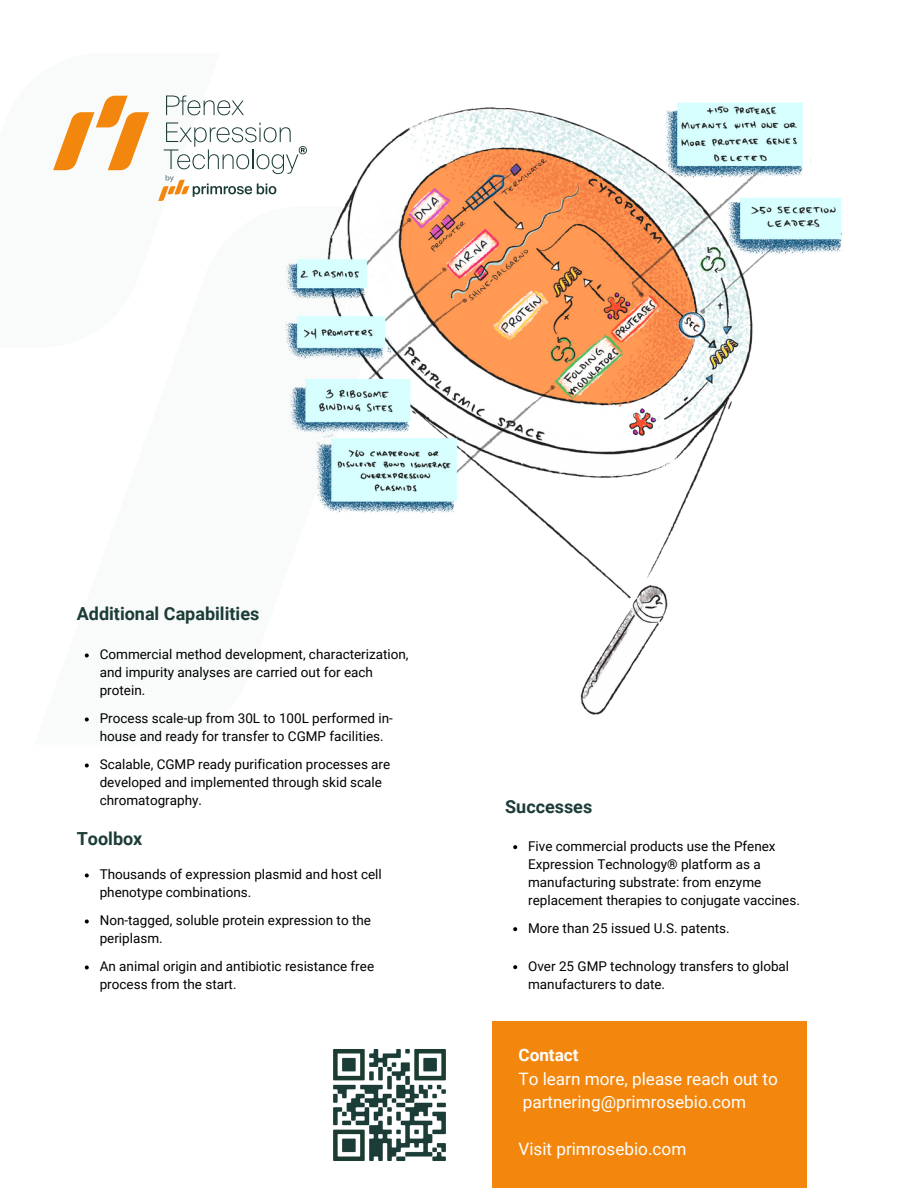
<style>
.page{position:relative;width:918px;height:1188px;background:#fff}
.page>*{position:absolute;margin:0;border:0;box-sizing:border-box;transform-origin:0 0}
.t1{font:700 18px "Roboto";color:#1c3c38}
.t2{font:17.1px "Roboto";color:#fff}
.t3{font:700 17.1px "Roboto";color:#fff}
.t4{font:13.5px/18px "Roboto";color:#000}
</style>
<div class="page">
<div style="left:492px;top:1022px;width:315px;height:166px;background:#f3870e"></div>
<svg style="left:53px;top:96px;width:96px;height:74px"></svg>
<svg style="left:166px;top:96px;width:69px;height:19px"></svg>
<svg style="left:158px;top:122px;width:77px;height:79px"></svg>
<img style="left:235px;top:100px;width:608px;height:750px">
<svg style="left:85px;top:653px;width:4px;height:4px"></svg>
<svg style="left:85px;top:717px;width:4px;height:4px"></svg>
<svg style="left:85px;top:763px;width:4px;height:4px"></svg>
<svg style="left:85px;top:873px;width:4px;height:4px"></svg>
<svg style="left:85px;top:919px;width:4px;height:4px"></svg>
<svg style="left:85px;top:965px;width:4px;height:4px"></svg>
<svg style="left:513px;top:845px;width:4px;height:4px"></svg>
<svg style="left:513px;top:927px;width:4px;height:4px"></svg>
<svg style="left:513px;top:965px;width:4px;height:4px"></svg>
<img style="left:333px;top:1049px;width:113px;height:112px">
<p class="t1" style="left:77px;top:604px;width:184px">Additional Capabilities</p>
<p class="t4" style="left:100px;top:646px;width:310px">Commercial method development, characterization, and impurity analyses are carried out for each protein.</p>
<p class="t4" style="left:100px;top:710px;width:295px">Process scale-up from 30L to 100L performed in&shy;house and ready for transfer to CGMP facilities.</p>
<p class="t4" style="left:100px;top:756px;width:292px">Scalable, CGMP ready purification processes are developed and implemented through skid scale chromatography.</p>
<p class="t1" style="left:77px;top:829px;width:67px">Toolbox</p>
<p class="t4" style="left:100px;top:866px;width:284px">Thousands of expression plasmid and host cell phenotype combinations.</p>
<p class="t4" style="left:100px;top:912px;width:273px">Non-tagged, soluble protein expression to the periplasm.</p>
<p class="t4" style="left:100px;top:958px;width:276px">An animal origin and antibiotic resistance free process from the start.</p>
<p class="t1" style="left:505px;top:796px;width:89px">Successes</p>
<p class="t4" style="left:528px;top:838px;width:273px">Five commercial products use the Pfenex Expression Technology® platform as a manufacturing substrate: from enzyme replacement therapies to conjugate vaccines.</p>
<p class="t4" style="left:528px;top:920px;width:203px">More than 25 issued U.S. patents.</p>
<p class="t4" style="left:528px;top:958px;width:263px">Over 25 GMP technology transfers to global manufacturers to date.</p>
<p class="t3" style="left:518px;top:1045px;width:62px">Contact</p>
<p class="t2" style="left:518px;top:1069px;width:261px">To learn more, please reach out to</p>
<p class="t2" style="left:523px;top:1092px;width:225px">partnering@primrosebio.com</p>
<p class="t2" style="left:518px;top:1140px;width:169px">Visit primrosebio.com</p>
</div>
